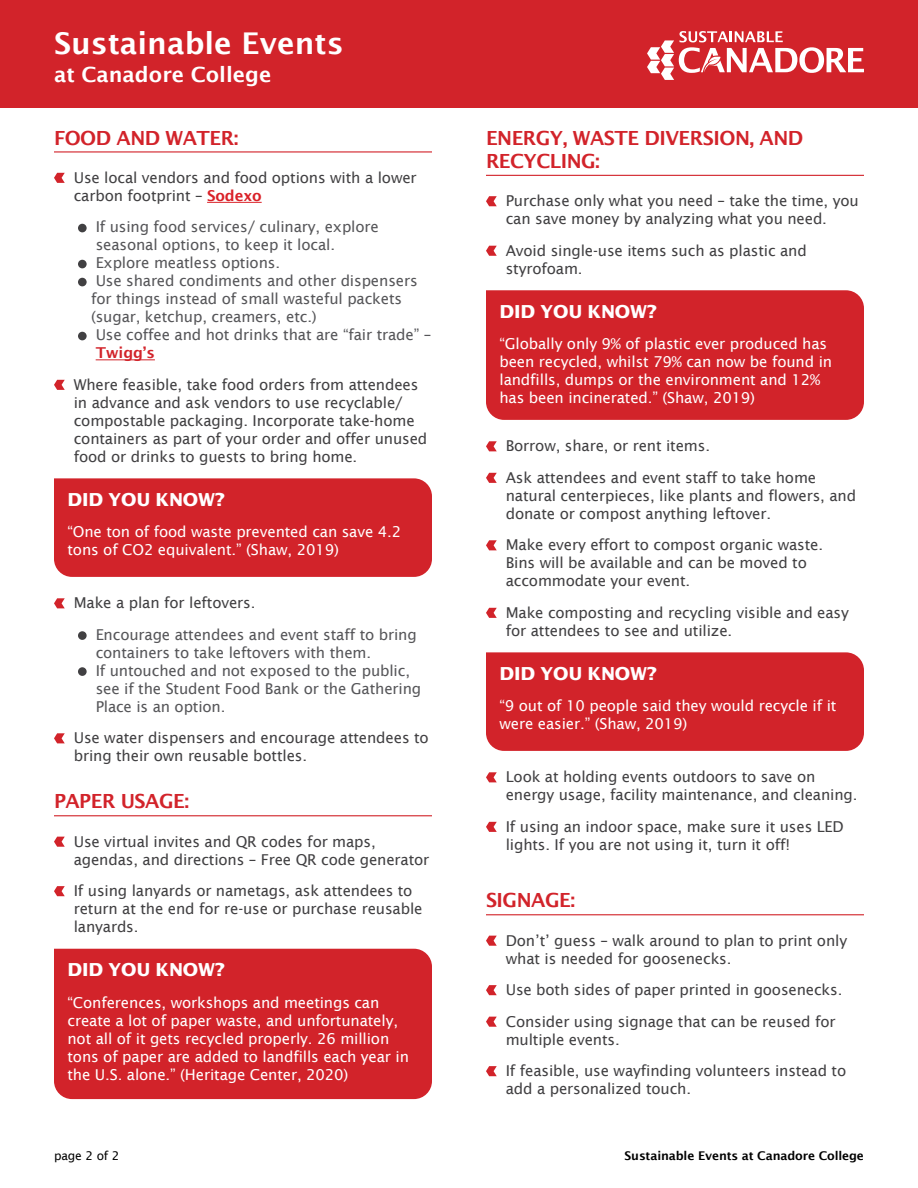
<style>
.page{position:relative;width:918px;height:1188px;background:#fff}
.page>*{position:absolute;margin:0;border:0;box-sizing:border-box;transform-origin:0 0}
.t1{font:600 30px "Lucida Sans";color:#fff}
.t2{font:600 21px "Lucida Sans";color:#fff}
.t3{font:600 19.5px/23.4px "Lucida Sans";letter-spacing:-.025em;color:#d2232a}
.t4{font:700 18px "Lucida Sans";letter-spacing:-.01em;color:#fff}
.t5{font:15px/18px "Lucida Sans";letter-spacing:-.01em;color:#414042}
.t6{font:15px/18px "Lucida Sans";letter-spacing:-.01em;color:#fff}
.t7{font:15px/18px "Lucida Sans";letter-spacing:-.01em;color:#565659}
.t8{font:600 15px "Lucida Sans";letter-spacing:-.01em;color:#d2232a}
.t9{font:600 12px "Lucida Sans";letter-spacing:-.01em;color:#000}
.t10{font:12px "Lucida Sans";letter-spacing:-.01em;color:#000}
.s1{font-weight:600;color:#da2128}
</style>
<div class="page">
<div style="left:0;top:0;width:918px;height:108px;background:#d2232a"></div>
<svg style="left:647px;top:31px;width:217px;height:49px"></svg>
<hr style="left:54px;top:151px;width:378px;height:2px;background:#d2232a">
<hr style="left:207px;top:202px;width:55px;height:1px;background:#da2128">
<hr style="left:96px;top:359px;width:59px;height:1px;background:#d2232a">
<svg style="left:54px;top:173px;width:11px;height:10px"></svg>
<div style="left:78px;top:224px;width:9px;height:8px;background:#414042;border-radius:50%"></div>
<div style="left:78px;top:260px;width:9px;height:8px;background:#414042;border-radius:50%"></div>
<div style="left:78px;top:278px;width:9px;height:8px;background:#414042;border-radius:50%"></div>
<div style="left:78px;top:332px;width:9px;height:8px;background:#414042;border-radius:50%"></div>
<svg style="left:54px;top:380px;width:11px;height:10px"></svg>
<div style="left:54px;top:478px;width:378px;height:99px;background:#d2232a"></div>
<svg style="left:54px;top:598px;width:11px;height:10px"></svg>
<div style="left:78px;top:631px;width:9px;height:9px;background:#414042;border-radius:50%"></div>
<div style="left:78px;top:667px;width:9px;height:9px;background:#414042;border-radius:50%"></div>
<svg style="left:54px;top:733px;width:11px;height:10px"></svg>
<hr style="left:54px;top:815px;width:378px;height:1px;background:#d2232a">
<svg style="left:54px;top:837px;width:11px;height:10px"></svg>
<svg style="left:54px;top:886px;width:11px;height:10px"></svg>
<div style="left:54px;top:949px;width:378px;height:150px;background:#d2232a"></div>
<hr style="left:486px;top:175px;width:378px;height:1px;background:#d2232a">
<svg style="left:486px;top:196px;width:11px;height:10px"></svg>
<svg style="left:486px;top:246px;width:11px;height:10px"></svg>
<div style="left:486px;top:290px;width:378px;height:130px;background:#d2232a"></div>
<svg style="left:486px;top:441px;width:11px;height:10px"></svg>
<svg style="left:486px;top:473px;width:11px;height:10px"></svg>
<svg style="left:486px;top:540px;width:11px;height:10px"></svg>
<svg style="left:486px;top:608px;width:11px;height:10px"></svg>
<div style="left:486px;top:652px;width:378px;height:99px;background:#d2232a"></div>
<svg style="left:486px;top:772px;width:11px;height:10px"></svg>
<svg style="left:486px;top:822px;width:11px;height:10px"></svg>
<hr style="left:486px;top:914px;width:378px;height:1px;background:#d2232a">
<svg style="left:486px;top:936px;width:11px;height:10px"></svg>
<svg style="left:486px;top:985px;width:11px;height:10px"></svg>
<svg style="left:486px;top:1017px;width:11px;height:10px"></svg>
<svg style="left:486px;top:1066px;width:11px;height:10px"></svg>
<h1 class="t1" style="left:54px;top:26px;width:291px">Sustainable Events</h1>
<h2 class="t2" style="left:54px;top:63px;width:219px">at Canadore College</h2>
<h3 class="t3" style="left:54px;top:126px;width:186px">FOOD AND WATER:</h3>
<p class="t5" style="left:74px;top:169px;width:344px">Use local vendors and food options with a lower carbon footprint – <span class="s1">Sodexo</span></p>
<p class="t7" style="left:96px;top:218px;width:285px">If using food services/ culinary, explore</p>
<p class="t7" style="left:96px;top:236px;width:241px">seasonal options, to keep it local.</p>
<p class="t7" style="left:96px;top:254px;width:186px">Explore meatless options.</p>
<p class="t7" style="left:96px;top:272px;width:324px">Use shared condiments and other dispensers</p>
<p class="t7" style="left:91px;top:290px;width:313px">for things instead of small wasteful packets</p>
<p class="t7" style="left:91px;top:308px;width:227px">(sugar, ketchup, creamers, etc.)</p>
<p class="t7" style="left:96px;top:326px;width:337px">Use coffee and hot drinks that are “fair trade” –</p>
<p class="t8" style="left:96px;top:344px;width:61px">Twigg’s</p>
<p class="t5" style="left:74px;top:376px;width:355px">Where feasible, take food orders from attendees in advance and ask vendors to use recyclable/ compostable packaging. Incorporate take-home containers as part of your order and offer unused food or drinks to guests to bring home.</p>
<p class="t4" style="left:68px;top:489px;width:159px">DID YOU KNOW?</p>
<p class="t6" style="left:68px;top:523px;width:335px">“One ton of food waste prevented can save 4.2 tons of CO2 equivalent.” (Shaw, 2019)</p>
<p class="t5" style="left:74px;top:594px;width:183px">Make a plan for leftovers.</p>
<p class="t7" style="left:96px;top:626px;width:327px">Encourage attendees and event staff to bring containers to take leftovers with them.<br>If untouched and not exposed to the public, see if the Student Food Bank or the Gathering Place is an option.</p>
<p class="t5" style="left:74px;top:729px;width:357px">Use water dispensers and encourage attendees to bring their own reusable bottles.</p>
<h3 class="t3" style="left:54px;top:790px;width:137px">PAPER USAGE:</h3>
<p class="t5" style="left:74px;top:832px;width:357px">Use virtual invites and QR codes for maps, agendas, and directions – Free QR code generator</p>
<p class="t5" style="left:74px;top:882px;width:350px">If using lanyards or nametags, ask attendees to return at the end for re-use or purchase reusable lanyards.</p>
<p class="t4" style="left:68px;top:959px;width:159px">DID YOU KNOW?</p>
<p class="t6" style="left:68px;top:993px;width:343px">“Conferences, workshops and meetings can create a lot of paper waste, and unfortunately, not all of it gets recycled properly. 26 million tons of paper are added to landfills each year in the U.S. alone.” (Heritage Center, 2020)</p>
<h3 class="t3" style="left:486px;top:126px;width:319px">ENERGY, WASTE DIVERSION, AND<br>RECYCLING:</h3>
<p class="t5" style="left:506px;top:192px;width:355px">Purchase only what you need – take the time, you can save money by analyzing what you need.</p>
<p class="t5" style="left:506px;top:241px;width:303px">Avoid single-use items such as plastic and styrofoam.</p>
<p class="t4" style="left:500px;top:301px;width:159px">DID YOU KNOW?</p>
<p class="t6" style="left:500px;top:335px;width:334px">“Globally only 9% of plastic ever produced has been recycled, whilst 79% can now be found in landfills, dumps or the environment and 12% has been incinerated.” (Shaw, 2019)</p>
<p class="t5" style="left:506px;top:430px;width:312px;line-height:31.5px">Borrow, share, or rent items.<br>Ask attendees and event staff to take home</p>
<p class="t5" style="left:506px;top:487px;width:352px">natural centerpieces, like plants and flowers, and donate or compost anything leftover.</p>
<p class="t5" style="left:506px;top:536px;width:319px">Make every effort to compost organic waste.<br>Bins will be available and can be moved to accommodate your event.</p>
<p class="t5" style="left:506px;top:604px;width:345px">Make composting and recycling visible and easy for attendees to see and utilize.</p>
<p class="t4" style="left:500px;top:663px;width:159px">DID YOU KNOW?</p>
<p class="t6" style="left:500px;top:697px;width:339px">“9 out of 10 people said they would recycle if it were easier.” (Shaw, 2019)</p>
<p class="t5" style="left:506px;top:768px;width:353px">Look at holding events outdoors to save on energy usage, facility maintenance, and cleaning.</p>
<p class="t5" style="left:506px;top:818px;width:340px">If using an indoor space, make sure it uses LED lights. If you are not using it, turn it off!</p>
<h3 class="t3" style="left:486px;top:889px;width:91px">SIGNAGE:</h3>
<p class="t5" style="left:506px;top:931px;width:343px">Don’t’ guess – walk around to plan to print only what is needed for goosenecks.</p>
<p class="t5" style="left:506px;top:974px;width:338px;line-height:31.5px">Use both sides of paper printed in goosenecks.<br>Consider using signage that can be reused for</p>
<p class="t5" style="left:506px;top:1024px;width:342px;line-height:31.5px">multiple events.<br>If feasible, use wayfinding volunteers instead to</p>
<p class="t5" style="left:506px;top:1080px;width:187px">add a personalized touch.</p>
<p class="t10" style="left:54px;top:1149px;width:67px">page 2 of 2</p>
<p class="t9" style="left:625px;top:1149px;width:241px">Sustainable Events at Canadore College</p>
</div>
